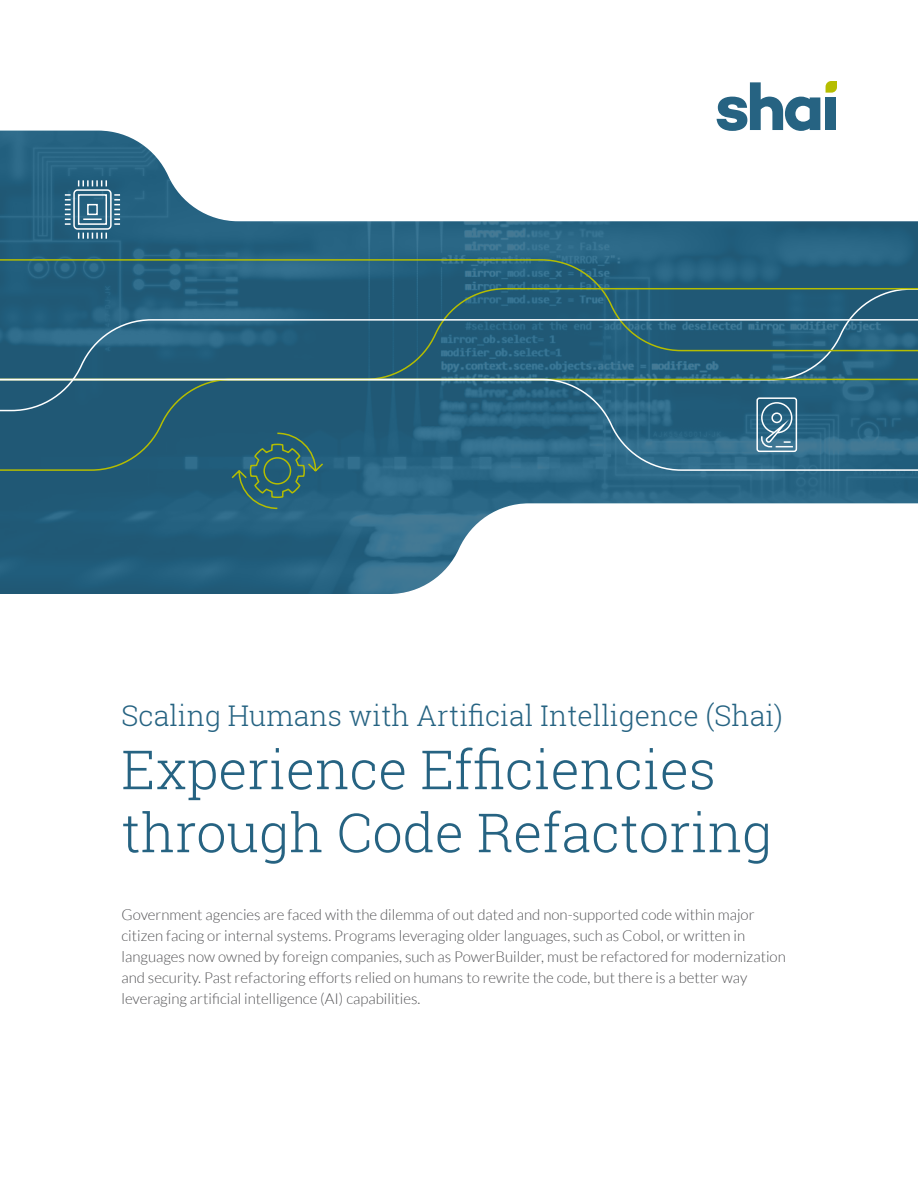
<style>
.page{position:relative;width:918px;height:1188px;background:#fff}
.page>*{position:absolute;margin:0;border:0;box-sizing:border-box;transform-origin:0 0}
.t1{font:300 54px/63px "Roboto Slab";color:#266382}
.t2{font:300 28.5px "Roboto Slab";color:#266382}
.t3{font:300 15px/21px "Lato";color:#535355}
</style>
<div class="page">
<img style="left:0;top:131px;width:918px;height:463px">
<svg style="left:717px;top:82px;width:103px;height:49px"></svg>
<div style="left:825px;top:97px;width:11px;height:33px;background:#266382"></div>
<svg style="left:826px;top:81px;width:11px;height:12px"></svg>
<svg style="left:0;top:258px;width:918px;height:29px"></svg>
<svg style="left:0;top:287px;width:918px;height:31px"></svg>
<svg style="left:0;top:318px;width:918px;height:60px"></svg>
<svg style="left:0;top:378px;width:918px;height:94px"></svg>
<svg style="left:756px;top:397px;width:42px;height:56px"></svg>
<svg style="left:63px;top:179px;width:59px;height:61px"></svg>
<svg style="left:230px;top:432px;width:95px;height:78px"></svg>
<h2 class="t2" style="left:122px;top:696px;width:663px">Scaling Humans with Artificial Intelligence (Shai)</h2>
<h1 class="t1" style="left:121px;top:737px;width:652px">Experience Efficiencies through Code Refactoring</h1>
<p class="t3" style="left:122px;top:905px;width:666px">Government agencies are faced with the dilemma of out dated and non-supported code within major citizen facing or internal systems. Programs leveraging older languages, such as Cobol, or written in languages now owned by foreign companies, such as PowerBuilder, must be refactored for modernization and security. Past refactoring efforts relied on humans to rewrite the code, but there is a better way leveraging artificial intelligence (AI) capabilities.</p>
</div>
